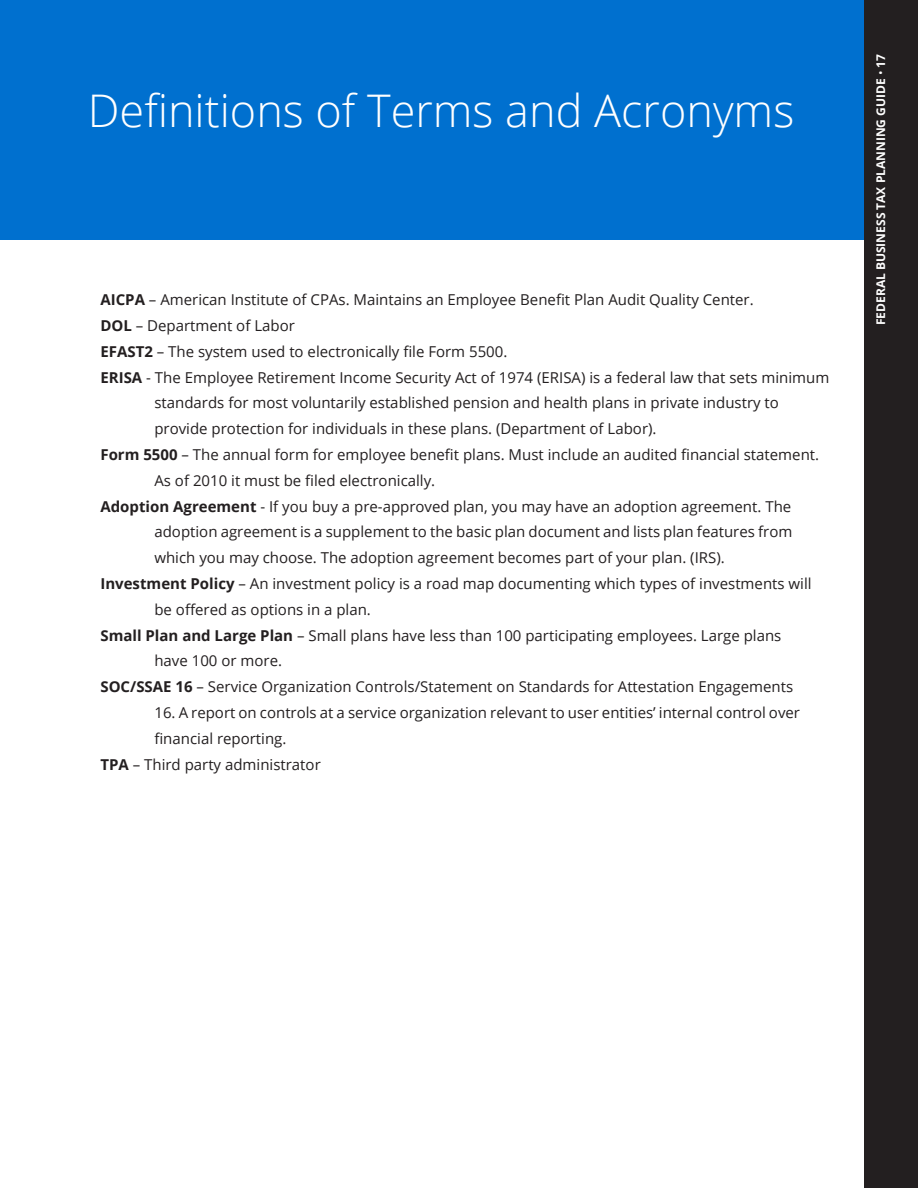
<style>
.page{position:relative;width:918px;height:1188px;background:#fff}
.page>*{position:absolute;margin:0;border:0;box-sizing:border-box;transform-origin:0 0}
.Title_of_Section_WHI{font:300 45px "Open Sans";color:#fff}
.intro_heading_BOLD{font:15px/25.8px "Open Sans";color:#231f20}
.t1{font:700 12px "Open Sans";color:#fff}
.s1{font-weight:700}
.s2{font-weight:400}
</style>
<div class="page">
<div style="left:864px;top:0;width:54px;height:1188px;background:#231f20"></div>
<div style="left:0;top:0;width:864px;height:239px;background:#0070cf"></div>
<p class="Title_of_Section_WHI" style="left:88px;top:80px;width:708px">Definitions of Terms and Acronyms</p>
<p class="intro_heading_BOLD" style="left:100px;top:287px;width:655px"><span class="s1">AICPA</span> – American Institute of CPAs. Maintains an Employee Benefit Plan Audit Quality Center.</p>
<p class="intro_heading_BOLD" style="left:100px;top:312px;width:196px"><span class="s1">DOL</span> – Department of Labor</p>
<p class="intro_heading_BOLD" style="left:100px;top:338px;width:409px"><span class="s1">EFAST2</span> – The system used to electronically file Form 5500.</p>
<p class="intro_heading_BOLD" style="left:154px;top:364px;width:676px;text-indent:-54px"><span class="s1">ERISA</span> - The Employee Retirement Income Security Act of 1974 (ERISA) is a federal law that sets minimum standards for most voluntarily established pension and health plans in private industry to provide protection for individuals in these plans. (Department of Labor).</p>
<p class="intro_heading_BOLD" style="left:154px;top:441px;width:666px;text-indent:-54px"><span class="s1">Form 5500</span> – The annual form for employee benefit plans. Must include an audited financial statement.<br>As of 2010 it must be filed electronically.</p>
<p class="intro_heading_BOLD" style="left:154px;top:493px;width:639px;text-align:justify;text-indent:-54px"><span class="s1">Adoption Agreement</span> - If you buy a pre-approved plan, you may have an adoption agreement. The adoption agreement is a supplement to the basic plan document and lists plan features from which you may choose. The adoption agreement becomes part of your plan. (IRS).</p>
<p class="intro_heading_BOLD" style="left:154px;top:570px;width:659px;text-indent:-54px"><span class="s1">Investment Policy</span> – An investment policy is a road map documenting which types of investments will be offered as options in a plan.</p>
<p class="intro_heading_BOLD" style="left:154px;top:622px;width:628px;text-indent:-54px"><span class="s1">Small Plan and Large Plan</span> – Small plans have less than 100 participating employees. Large plans have 100 or more.</p>
<p class="intro_heading_BOLD" style="left:100px;top:674px;width:694px"><span class="s1">SOC/SSAE 16</span> – Service Organization Controls/Statement on Standards for Attestation Engagements</p>
<p class="intro_heading_BOLD" style="left:154px;top:699px;width:647px">16. A report on controls at a service organization relevant to user entities’ internal control over financial reporting.</p>
<p class="intro_heading_BOLD" style="left:100px;top:751px;width:222px"><span class="s1">TPA</span> – Third party administrator</p>
<p class="t1" style="left:872px;top:325px;width:273px;rotate:-90deg">FEDERAL BUSINESS TAX PLANNING GUIDE <span class="s2">•</span> 17</p>
</div>
